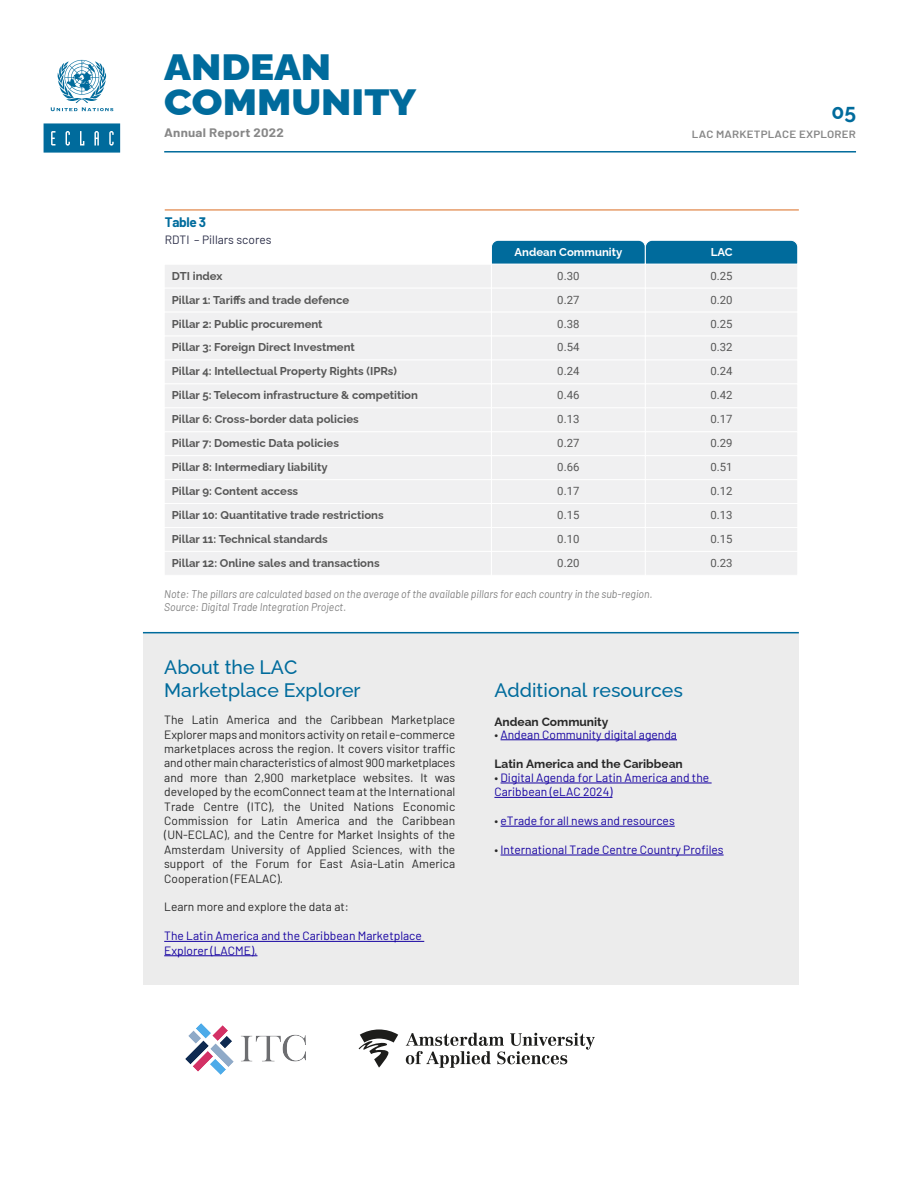
<style>
.page{position:relative;width:918px;height:1188px;background:#fff}
.page>*{position:absolute;margin:0;border:0;box-sizing:border-box;transform-origin:0 0}
.t1{font:900 36.6px/34.5px "Raleway";color:#006b9c;scale:1.1 1}
.t2{font:700 21px "Raleway";color:#006b9c}
.t3{font:500 19.5px/23.4px "Raleway";color:#006b9c}
.t4{font:700 13.5px "Barlow";letter-spacing:-.025em;color:#006c9d}
.t5{font:12px/14.4px "Barlow";color:#282828;text-align:justify}
.t6{font:12px/14.4px "Barlow";color:#1501a1}
.t7{font:700 12px "Raleway";color:#282828}
.t8{font:12px "Barlow";color:#2b2e48}
.t9{font:700 12px "Barlow";letter-spacing:.015em;color:#878787;scale:1.1 1}
.t10{font:700 11.4px/24px "Raleway";color:#575757}
.t11{font:11.4px/24px "Roboto";color:#575757;text-align:justify}
.t12{font:700 11.4px "Raleway";color:#fff}
.t13{font:italic 11.25px/12.6px "Barlow";color:#808080;scale:.93 1}
.t14{font:600 10.5px "Barlow";letter-spacing:.015em;color:#878787;scale:1.1 1}
.s1{color:#282828}
</style>
<div class="page">
<svg style="left:406px;top:1033px;width:189px;height:35px"></svg>
<svg style="left:359px;top:1029px;width:39px;height:39px"></svg>
<img style="left:186px;top:1023px;width:119px;height:51px">
<hr style="left:165px;top:209px;width:634px;height:2px;background:#de7c39">
<div style="left:164px;top:264px;width:328px;height:25px;background:#f0f0f1;border:1px solid #fff"></div>
<svg style="left:490px;top:240px;width:308px;height:25px;background:#1175a2"></svg>
<div style="left:491px;top:264px;width:155px;height:25px;background:#f0f0f1"></div>
<div style="left:645px;top:264px;width:153px;height:25px;background:#f0f0f1"></div>
<div style="left:164px;top:288px;width:328px;height:25px;background:#f0f0f1"></div>
<div style="left:491px;top:288px;width:155px;height:25px;background:#f0f0f1"></div>
<div style="left:645px;top:288px;width:153px;height:25px;background:#f0f0f1"></div>
<div style="left:164px;top:312px;width:328px;height:25px;background:#f0f0f1"></div>
<div style="left:491px;top:312px;width:155px;height:25px;background:#f0f0f1"></div>
<div style="left:645px;top:312px;width:153px;height:25px;background:#f0f0f1"></div>
<div style="left:164px;top:336px;width:328px;height:24px;background:#f0f0f1"></div>
<div style="left:491px;top:336px;width:155px;height:24px;background:#f0f0f1"></div>
<div style="left:645px;top:336px;width:153px;height:24px;background:#f0f0f1"></div>
<div style="left:164px;top:359px;width:328px;height:25px;background:#f0f0f1"></div>
<div style="left:491px;top:359px;width:155px;height:25px;background:#f0f0f1"></div>
<div style="left:645px;top:359px;width:153px;height:25px;background:#f0f0f1"></div>
<div style="left:164px;top:383px;width:328px;height:25px;background:#f0f0f1;border:1px solid #fff"></div>
<div style="left:491px;top:383px;width:155px;height:25px;background:#f0f0f1;border:1px solid #fff"></div>
<div style="left:645px;top:383px;width:153px;height:25px;background:#f0f0f1;border:1px solid #fff"></div>
<div style="left:164px;top:407px;width:328px;height:25px;background:#f0f0f1;border:1px solid #fff"></div>
<div style="left:491px;top:407px;width:155px;height:25px;background:#f0f0f1;border:1px solid #fff"></div>
<div style="left:645px;top:407px;width:153px;height:25px;background:#f0f0f1;border:1px solid #fff"></div>
<div style="left:164px;top:431px;width:328px;height:25px;background:#f0f0f1;border:1px solid #fff"></div>
<div style="left:491px;top:431px;width:155px;height:25px;background:#f0f0f1;border:1px solid #fff"></div>
<div style="left:645px;top:431px;width:153px;height:25px;background:#f0f0f1;border:1px solid #fff"></div>
<div style="left:164px;top:455px;width:328px;height:25px;background:#f0f0f1;border:1px solid #fff"></div>
<div style="left:491px;top:455px;width:155px;height:25px;background:#f0f0f1;border:1px solid #fff"></div>
<div style="left:645px;top:455px;width:153px;height:25px;background:#f0f0f1;border:1px solid #fff"></div>
<div style="left:164px;top:479px;width:328px;height:25px;background:#f0f0f1;border:1px solid #fff"></div>
<div style="left:491px;top:479px;width:155px;height:25px;background:#f0f0f1;border:1px solid #fff"></div>
<div style="left:645px;top:479px;width:153px;height:25px;background:#f0f0f1;border:1px solid #fff"></div>
<div style="left:164px;top:503px;width:328px;height:25px;background:#f0f0f1;border:1px solid #fff"></div>
<div style="left:491px;top:503px;width:155px;height:25px;background:#f0f0f1;border:1px solid #fff"></div>
<div style="left:645px;top:503px;width:153px;height:25px;background:#f0f0f1;border:1px solid #fff"></div>
<div style="left:164px;top:527px;width:328px;height:25px;background:#f0f0f1;border:1px solid #fff"></div>
<div style="left:491px;top:527px;width:155px;height:25px;background:#f0f0f1;border:1px solid #fff"></div>
<div style="left:645px;top:527px;width:153px;height:25px;background:#f0f0f1;border:1px solid #fff"></div>
<div style="left:164px;top:551px;width:328px;height:25px;background:#f0f0f1;border:1px solid #fff"></div>
<div style="left:491px;top:551px;width:155px;height:25px;background:#f0f0f1;border:1px solid #fff"></div>
<div style="left:645px;top:551px;width:153px;height:25px;background:#f0f0f1;border:1px solid #fff"></div>
<svg style="left:51px;top:60px;width:62px;height:51px"></svg>
<div style="left:44px;top:123px;width:76px;height:30px;background:#006b9c;border:2px solid #006b9c"></div>
<svg style="left:51px;top:131px;width:4px;height:15px"></svg>
<svg style="left:66px;top:131px;width:4px;height:15px"></svg>
<svg style="left:80px;top:131px;width:4px;height:15px"></svg>
<svg style="left:94px;top:131px;width:5px;height:15px"></svg>
<svg style="left:109px;top:131px;width:5px;height:15px"></svg>
<hr style="left:164px;top:151px;width:692px;height:2px;background:#006b9c">
<div style="left:143px;top:633px;width:656px;height:352px;background:#ececec"></div>
<hr style="left:501px;top:739px;width:176px;height:1px;background:#1501a1">
<hr style="left:501px;top:783px;width:211px;height:1px;background:#1501a1">
<hr style="left:494px;top:797px;width:118px;height:1px;background:#1501a1">
<hr style="left:501px;top:826px;width:174px;height:1px;background:#1501a1">
<hr style="left:501px;top:855px;width:223px;height:1px;background:#1501a1">
<hr style="left:164px;top:941px;width:260px;height:1px;background:#1501a1">
<hr style="left:164px;top:955px;width:93px;height:1px;background:#1501a1">
<hr style="left:143px;top:632px;width:656px;height:1px;background:#006b9c">
<h1 class="t1" style="left:164px;top:47px;width:231px">ANDEAN<br>COMMUNITY</h1>
<h2 class="t2" style="left:832px;top:95px;width:26px">05</h2>
<p class="t9" style="left:164px;top:124px;width:110px">Annual Report 2022</p>
<p class="t14" style="left:692px;top:126px;width:151px">LAC MARKETPLACE EXPLORER</p>
<p class="t4" style="left:165px;top:212px;width:43px">Table 3</p>
<p class="t8" style="left:165px;top:231px;width:108px">RDTI – Pillars scores</p>
<p class="t12" style="left:515px;top:243px;width:109px">Andean Community</p>
<p class="t10" style="left:172px;top:263px;width:248px">DTI index<br>Pillar 1: Tariffs and trade defence<br>Pillar 2: Public procurement<br>Pillar 3: Foreign Direct Investment<br>Pillar 4: Intellectual Property Rights (IPRs)<br>Pillar 5: Telecom infrastructure &amp; competition Pillar 6: Cross-border data policies<br>Pillar 7: Domestic Data policies<br>Pillar 8: Intermediary liability<br>Pillar 9: Content access<br>Pillar 10: Quantitative trade restrictions<br>Pillar 11: Technical standards<br>Pillar 12: Online sales and transactions</p>
<p class="t11" style="left:557px;top:263px;width:24px">0.30<br>0.27<br>0.38<br>0.54<br>0.24<br>0.46<br>0.13<br>0.27<br>0.66<br>0.17<br>0.15<br>0.10<br>0.20</p>
<p class="t13" style="left:164px;top:587px;width:527px">Note: The pillars are calculated based on the average of the available pillars for each country in the sub-region.<br>Source: Digital Trade Integration Project.</p>
<p class="t12" style="left:711px;top:243px;width:23px">LAC</p>
<p class="t11" style="left:710px;top:263px;width:24px">0.25<br>0.20<br>0.25<br>0.32<br>0.24<br>0.42<br>0.17<br>0.29<br>0.51<br>0.12<br>0.13<br>0.15<br>0.23</p>
<h3 class="t3" style="left:164px;top:653px;width:198px">About the LAC<br>Marketplace Explorer</h3>
<p class="t5" style="left:164px;top:712px;width:293px">The Latin America and the Caribbean Marketplace Explorer maps and monitors activity on retail e-commerce marketplaces across the region. It covers visitor traffic and other main characteristics of almost 900 marketplaces and more than 2,900 marketplace websites. It was developed by the ecomConnect team at the International Trade Centre (ITC), the United Nations Economic Commission for Latin America and the Caribbean (UN-ECLAC), and the Centre for Market Insights of the Amsterdam University of Applied Sciences, with the support of the Forum for East Asia-Latin America Cooperation (FEALAC).</p>
<p class="t5" style="left:164px;top:899px;width:186px">Learn more and explore the data at:</p>
<p class="t6" style="left:164px;top:928px;width:259px">The Latin America and the Caribbean Marketplace<br>Explorer (LACME).</p>
<h3 class="t3" style="left:494px;top:677px;width:190px">Additional resources</h3>
<p class="t7" style="left:494px;top:712px;width:116px">Andean Community</p>
<p class="t7" style="left:494px;top:754px;width:190px">Latin America and the Caribbean</p>
<p class="t6" style="left:494px;top:726px;width:184px"><span class="s1">•</span> Andean Community digital agenda</p>
<p class="t6" style="left:494px;top:770px;width:216px"><span class="s1">•</span> Digital Agenda for Latin America and the<br>Caribbean (eLAC 2024)</p>
<p class="t6" style="left:494px;top:813px;width:182px"><span class="s1">•</span> eTrade for all news and resources</p>
<p class="t6" style="left:494px;top:842px;width:231px"><span class="s1">•</span> International Trade Centre Country Profiles</p>
</div>
